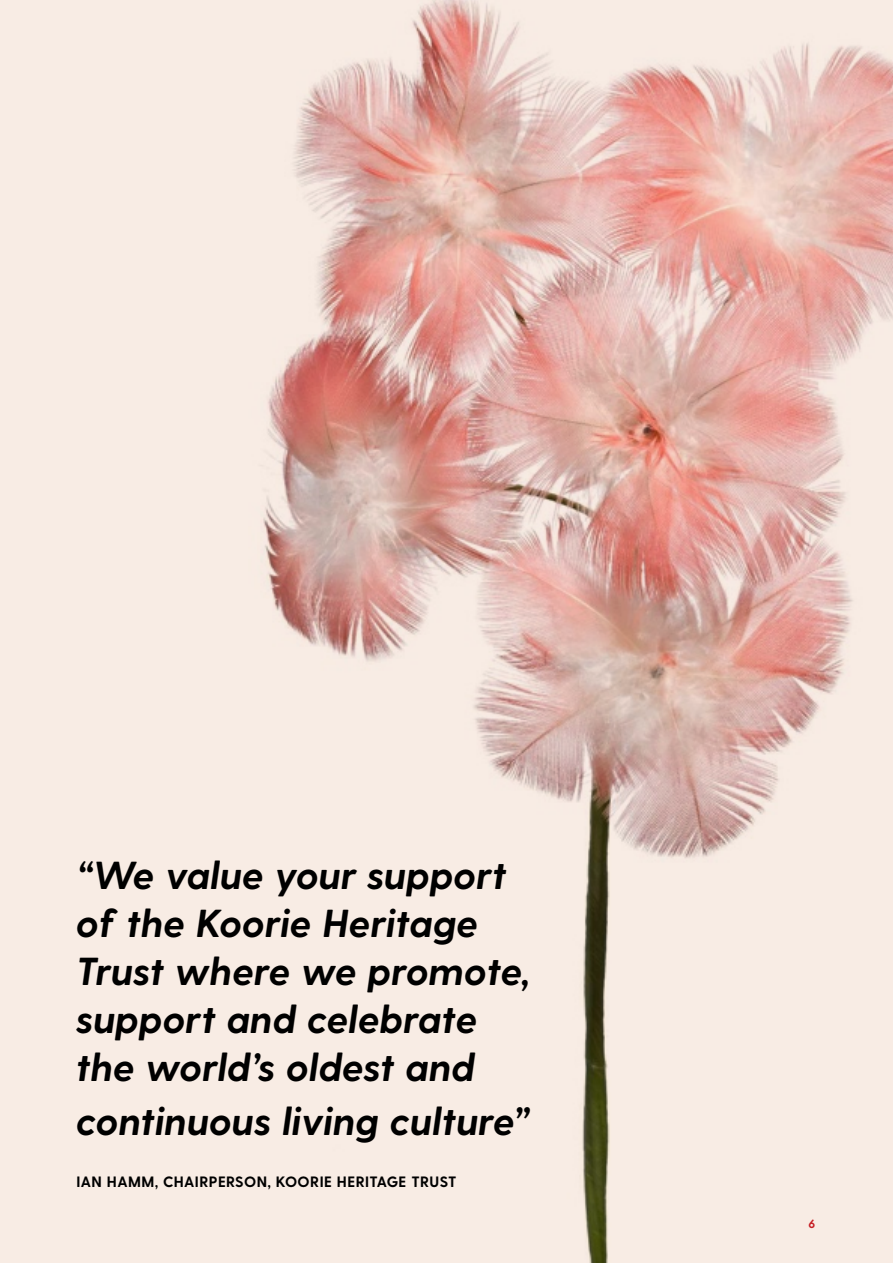
<style>
.page{position:relative;width:893px;height:1263px;background:#f8ece4}
.page>*{position:absolute;margin:0;border:0;box-sizing:border-box;transform-origin:0 0}
.t1{font:italic 700 39px/48px "Greycliff CF";color:#000}
.t2{font:700 15px "Greycliff CF";letter-spacing:.03em;color:#000}
.t3{font:700 12px "Greycliff CF";color:#c61d23}
</style>
<div class="page">
<img style="left:263px;top:0;width:630px;height:1263px">
<p class="t1" style="left:77px;top:852px;width:456px">“We value your support of the Koorie Heritage<br>Trust where we promote, support and celebrate the world’s oldest and</p>
<p class="t1" style="left:77px;top:1098px;width:455px">continuous living culture”</p>
<p class="t2" style="left:77px;top:1173px;width:381px">IAN HAMM, CHAIRPERSON, KOORIE HERITAGE TRUST</p>
<p class="t3" style="left:809px;top:1216px;width:8px">6</p>
</div>
